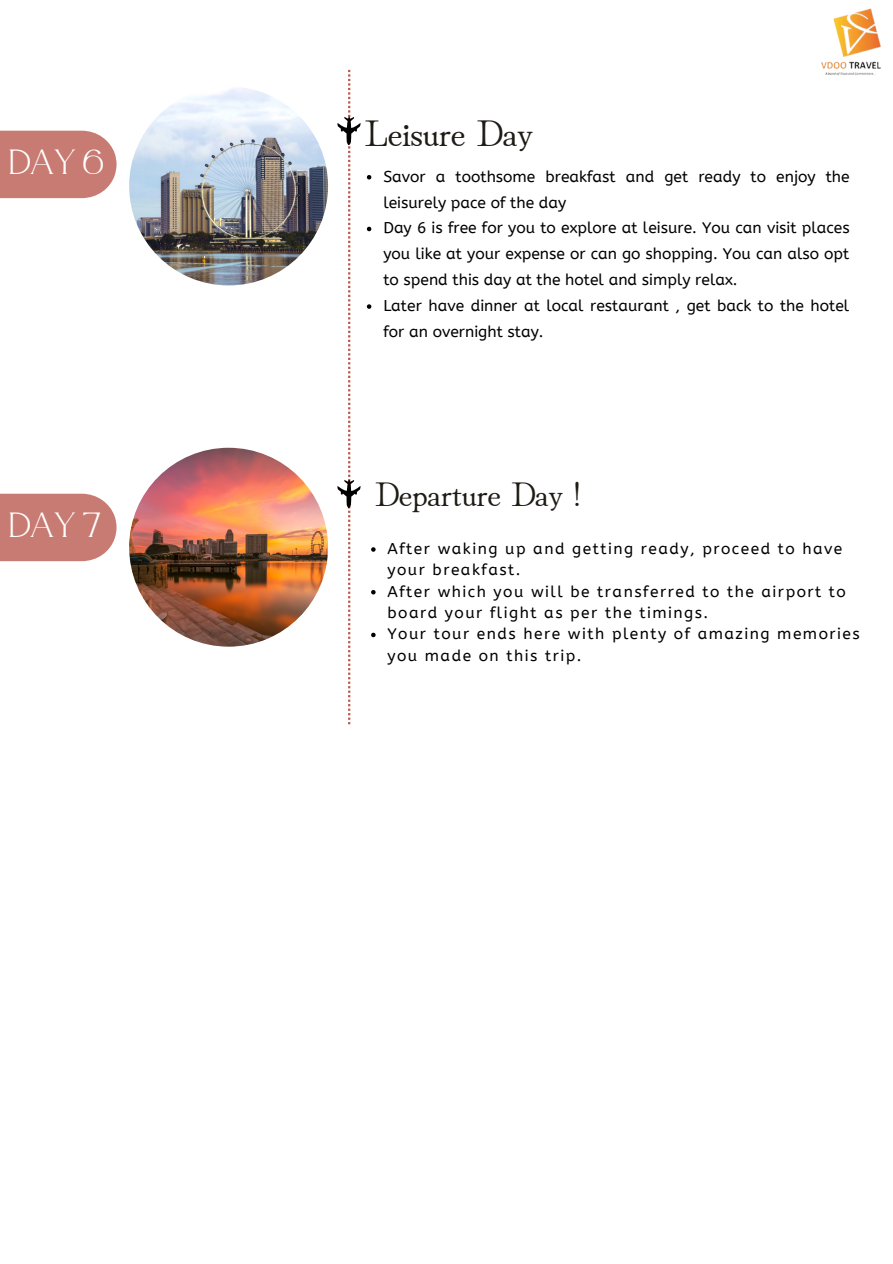
<style>
.page{position:relative;width:893px;height:1264px;background:#fff}
.page>*{position:absolute;margin:0;border:0;box-sizing:border-box;transform-origin:0 0}
.t1{font:37.5px "Hina Mincho";color:#1e1a14}
.t2{font:34.95px "Atteron";letter-spacing:-.035em;color:#fff}
.t3{font:34.5px "Hina Mincho";color:#1e1a14}
.t4{font:15.6px/25.8px "A Bee Zee";color:#000}
.t5{font:15.6px/21.3px "A Bee Zee";letter-spacing:.095em;color:#000}
</style>
<div class="page">
<img style="left:129px;top:87px;width:199px;height:198px;border-radius:50%">
<img style="left:129px;top:448px;width:199px;height:198px;border-radius:50%">
<svg style="left:337px;top:70px;width:24px;height:654px"></svg>
<div style="left:0;top:131px;width:116px;height:67px;background:#c87b72"></div>
<svg style="left:0;top:493px;width:116px;height:68px;background:#cb847b"></svg>
<img style="left:821px;top:8px;width:60px;height:68px">
<svg style="left:367px;top:175px;width:4px;height:4px"></svg>
<svg style="left:367px;top:227px;width:4px;height:4px"></svg>
<svg style="left:367px;top:304px;width:4px;height:5px"></svg>
<svg style="left:371px;top:547px;width:4px;height:4px"></svg>
<svg style="left:371px;top:590px;width:4px;height:4px"></svg>
<svg style="left:371px;top:632px;width:4px;height:5px"></svg>
<h2 class="t2" style="left:9px;top:141px;width:96px">DAY 6</h2>
<h2 class="t2" style="left:9px;top:504px;width:94px">DAY 7</h2>
<h1 class="t1" style="left:365px;top:102px;width:169px">Leisure Day</h1>
<p class="t4" style="left:383px;top:164px;width:468px">Savor a toothsome breakfast and get ready to enjoy the leisurely pace of the day<br>Day 6 is free for you to explore at leisure. You can visit places you like at your expense or can go shopping. You can also opt to spend this day at the hotel and simply relax.<br>Later have dinner at local restaurant , get back to the hotel for an overnight stay.</p>
<h3 class="t3" style="left:375px;top:466px;width:207px">Departure Day !</h3>
<p class="t5" style="left:387px;top:538px;width:473px">After waking up and getting ready, proceed to have your breakfast.<br>After which you will be transferred to the airport to board your flight as per the timings.<br>Your tour ends here with plenty of amazing memories you made on this trip.</p>
</div>
